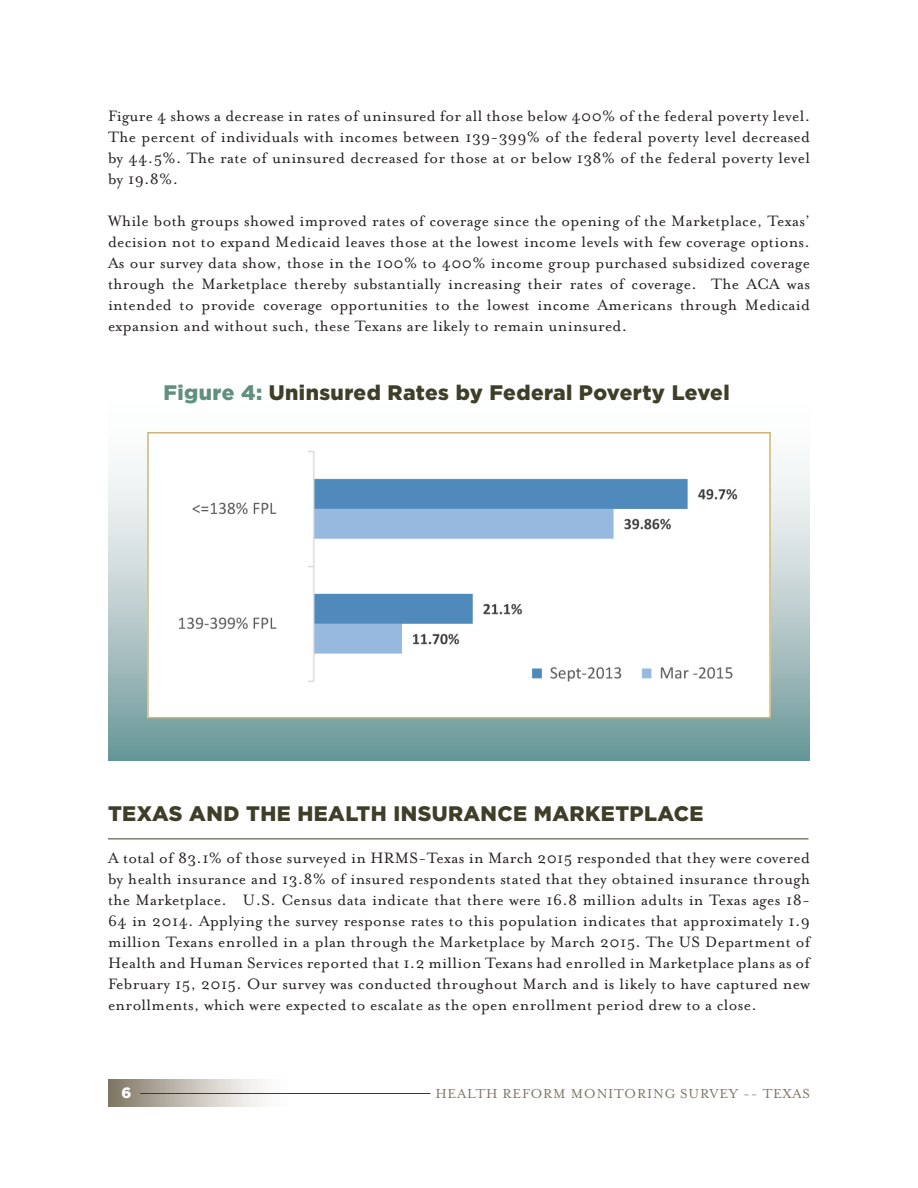
<style>
.page{position:relative;width:918px;height:1188px;background:#fff}
.page>*{position:absolute;margin:0;border:0;box-sizing:border-box;transform-origin:0 0}
.t1{font:900 21px "Gotham";letter-spacing:.02em;color:#3e3e29}
.t2{font:17.25px/21px "Mrs Eaves Roman";letter-spacing:.02em;color:#231f20;text-align:justify}
.t3{font:15px "Mrs Eaves Roman";letter-spacing:.05em;color:#7c7462}
.t4{font:900 15px "Gotham";color:#fff}
.s1{color:#619080}
</style>
<div class="page">
<div style="left:108px;top:1080px;width:192px;height:27px;background:linear-gradient(to right,#887f6d,#fff)"></div>
<hr style="left:140px;top:1093px;width:290px;height:1px;background:#3e3e29">
<hr style="left:108px;top:838px;width:700px;height:1px;background:#3e3e29">
<svg style="left:108px;top:465px;width:702px;height:295px;background:#93b3b3"></svg>
<img style="left:150px;top:451px;width:618px;height:264px">
<div style="left:147px;top:432px;width:624px;height:286px;border:2px solid #ccb576"></div>
<p class="t2" style="left:108px;top:105px;width:704px">Figure 4 shows a decrease in rates of uninsured for all those below 400% of the federal poverty level.<br>The percent of individuals with incomes between 139-399% of the federal poverty level decreased by 44.5%. The rate of uninsured decreased for those at or below 138% of the federal poverty level by 19.8%.</p>
<p class="t2" style="left:108px;top:210px;width:704px">While both groups showed improved rates of coverage since the opening of the Marketplace, Texas’ decision not to expand Medicaid leaves those at the lowest income levels with few coverage options.<br>As our survey data show, those in the 100% to 400% income group purchased subsidized coverage through the Marketplace thereby substantially increasing their rates of coverage. The ACA was intended to provide coverage opportunities to the lowest income Americans through Medicaid expansion and without such, these Texans are likely to remain uninsured.</p>
<p class="t1" style="left:164px;top:380px;width:568px"><span class="s1">Figure 4:</span> Uninsured Rates by Federal Poverty Level</p>
<p class="t1" style="left:108px;top:801px;width:597px">TEXAS AND THE HEALTH INSURANCE MARKETPLACE</p>
<p class="t2" style="left:108px;top:847px;width:704px">A total of 83.1% of those surveyed in HRMS-Texas in March 2015 responded that they were covered by health insurance and 13.8% of insured respondents stated that they obtained insurance through the Marketplace. U.S. Census data indicate that there were 16.8 million adults in Texas ages 18- 64 in 2014. Applying the survey response rates to this population indicates that approximately 1.9 million Texans enrolled in a plan through the Marketplace by March 2015. The US Department of Health and Human Services reported that 1.2 million Texans had enrolled in Marketplace plans as of February 15, 2015. Our survey was conducted throughout March and is likely to have captured new enrollments, which were expected to escalate as the open enrollment period drew to a close.</p>
<p class="t4" style="left:122px;top:1084px;width:11px">6</p>
<p class="t3" style="left:435px;top:1086px;width:376px">HEALTH REFORM MONITORING SURVEY -- TEXAS</p>
</div>
